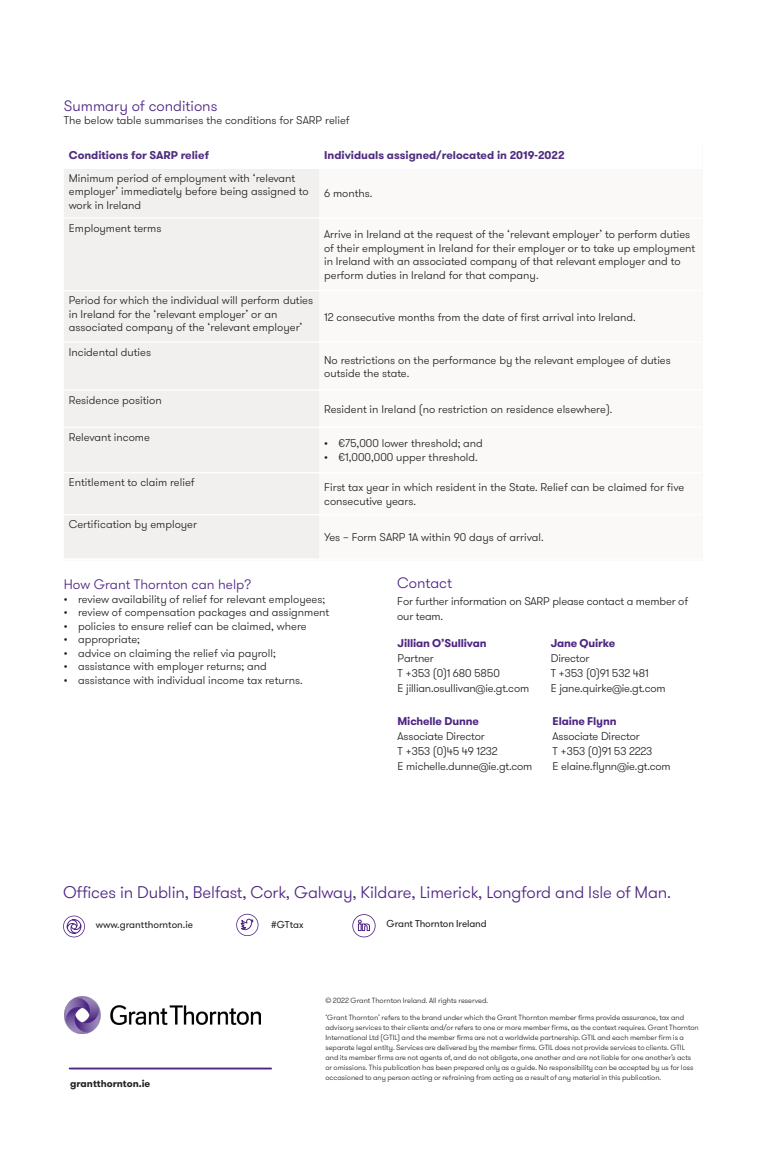
<style>
.page{position:relative;width:766px;height:1156px;background:#fff}
.page>*{position:absolute;margin:0;border:0;box-sizing:border-box;transform-origin:0 0}
._04_Headline_four_Me{font:300 16.88px "GT Walsheim Pro";letter-spacing:-.01em;color:#4e2582}
.t1{font:300 15px "GT Walsheim Pro";color:#4e2582}
.t2{font:300 13.75px "GT Walsheim Pro";color:#4e2582}
._21_Body_text{font:300 11.25px/13.5px "GT Walsheim Pro";color:#231f20}
.t3{font:700 11.25px "GT Walsheim Pro";color:#4f2d7f}
._21_Body_text-2{font:700 11.25px "GT Walsheim Pro";letter-spacing:-.015em;color:#4e2582}
.t4{font:10px "GT Walsheim Pro";letter-spacing:-.01em;color:#231f20}
.L_Back_cover_text{font:700 10px "GT Walsheim Pro";color:#231f20}
.L_Back_cover_text-2{font:300 7.5px/10px "GT Walsheim Pro";color:#231f20}
</style>
<div class="page">
<svg style="left:352px;top:914px;width:23px;height:23px"></svg>
<hr style="left:70px;top:1067px;width:201px;height:2px;background:#4e2582">
<img style="left:65px;top:996px;width:196px;height:36px">
<div style="left:64px;top:169px;width:255px;height:389px;background:#f2f0ee"></div>
<hr style="left:64px;top:217px;width:255px;height:2px;background:#fff">
<hr style="left:64px;top:290px;width:255px;height:1px;background:#fff">
<hr style="left:64px;top:341px;width:255px;height:2px;background:#fff">
<hr style="left:64px;top:389px;width:255px;height:1px;background:#fff">
<hr style="left:64px;top:426px;width:255px;height:2px;background:#fff">
<hr style="left:64px;top:472px;width:255px;height:1px;background:#fff">
<hr style="left:64px;top:514px;width:255px;height:1px;background:#fff">
<svg style="left:63px;top:915px;width:22px;height:22px"></svg>
<svg style="left:236px;top:913px;width:22px;height:22px"></svg>
<p class="t1" style="left:64px;top:96px;width:155px">Summary of conditions</p>
<p class="_21_Body_text" style="left:64px;top:114px;width:287px">The below table summarises the conditions for SARP relief</p>
<p class="t3" style="left:69px;top:148px;width:141px">Conditions for SARP relief</p>
<p class="t3" style="left:324px;top:148px;width:242px">Individuals assigned/relocated in 2019-2022</p>
<p class="_21_Body_text" style="left:69px;top:171px;width:241px">Minimum period of employment with ‘relevant employer’ immediately before being assigned to work in Ireland</p>
<p class="_21_Body_text" style="left:324px;top:187px;width:50px">6 months.</p>
<p class="_21_Body_text" style="left:69px;top:221px;width:94px">Employment terms</p>
<p class="_21_Body_text" style="left:69px;top:293px;width:246px">Period for which the individual will perform duties in Ireland for the ‘relevant employer’ or an</p>
<p class="_21_Body_text" style="left:69px;top:320px;width:235px">associated company of the ‘relevant employer’</p>
<p class="_21_Body_text" style="left:69px;top:345px;width:84px">Incidental duties</p>
<p class="_21_Body_text" style="left:69px;top:393px;width:94px">Residence position</p>
<p class="_21_Body_text" style="left:69px;top:430px;width:83px">Relevant income</p>
<p class="_21_Body_text" style="left:69px;top:475px;width:127px">Entitlement to claim relief</p>
<p class="_21_Body_text" style="left:69px;top:517px;width:130px">Certification by employer</p>
<p class="_21_Body_text" style="left:324px;top:228px;width:372px">Arrive in Ireland at the request of the ‘relevant employer’ to perform duties of their employment in Ireland for their employer or to take up employment in Ireland with an associated company of that relevant employer and to perform duties in Ireland for that company.</p>
<p class="_21_Body_text" style="left:324px;top:310px;width:313px">12 consecutive months from the date of first arrival into Ireland.</p>
<p class="_21_Body_text" style="left:324px;top:353px;width:348px">No restrictions on the performance by the relevant employee of duties outside the state.</p>
<p class="_21_Body_text" style="left:324px;top:402px;width:290px">Resident in Ireland (no restriction on residence elsewhere).</p>
<p class="_21_Body_text" style="left:324px;top:437px;width:160px">• €75,000 lower threshold; and</p>
<p class="_21_Body_text" style="left:324px;top:450px;width:155px">• €1,000,000 upper threshold.</p>
<p class="_21_Body_text" style="left:324px;top:480px;width:361px">First tax year in which resident in the State. Relief can be claimed for five consecutive years.</p>
<p class="_21_Body_text" style="left:324px;top:530px;width:221px">Yes – Form SARP 1A within 90 days of arrival.</p>
<p class="t2" style="left:64px;top:575px;width:189px">How Grant Thornton can help?</p>
<p class="_21_Body_text" style="left:64px;top:592px;width:263px">• review availability of relief for relevant employees;</p>
<p class="_21_Body_text" style="left:64px;top:605px;width:267px">• review of compensation packages and assignment</p>
<p class="_21_Body_text" style="left:64px;top:619px;width:244px">• policies to ensure relief can be claimed, where</p>
<p class="_21_Body_text" style="left:64px;top:632px;width:78px">• appropriate;</p>
<p class="_21_Body_text" style="left:64px;top:646px;width:213px">• advice on claiming the relief via payroll;</p>
<p class="_21_Body_text" style="left:64px;top:659px;width:204px">• assistance with employer returns; and</p>
<p class="_21_Body_text" style="left:64px;top:673px;width:240px">• assistance with individual income tax returns.</p>
<p class="t1" style="left:397px;top:573px;width:56px">Contact</p>
<p class="_21_Body_text" style="left:397px;top:593px;width:292px;line-height:15px">For further information on SARP please contact a member of our team.</p>
<p class="_21_Body_text-2" style="left:397px;top:635px;width:90px">Jillian O’Sullivan</p>
<p class="_21_Body_text" style="left:397px;top:651px;width:38px">Partner</p>
<p class="_21_Body_text" style="left:397px;top:666px;width:104px">T +353 (0)1 680 5850</p>
<p class="_21_Body_text" style="left:397px;top:681px;width:133px">E jillian.osullivan@ie.gt.com</p>
<p class="_21_Body_text-2" style="left:397px;top:713px;width:83px">Michelle Dunne</p>
<p class="_21_Body_text" style="left:397px;top:729px;width:89px">Associate Director</p>
<p class="_21_Body_text" style="left:397px;top:744px;width:101px">T +353 (0)45 49 1232</p>
<p class="_21_Body_text" style="left:397px;top:759px;width:136px">E michelle.dunne@ie.gt.com</p>
<p class="_21_Body_text-2" style="left:550px;top:635px;width:66px">Jane Quirke</p>
<p class="_21_Body_text" style="left:550px;top:651px;width:40px">Director</p>
<p class="_21_Body_text" style="left:550px;top:666px;width:100px">T +353 (0)91 532 481</p>
<p class="_21_Body_text" style="left:550px;top:681px;width:116px">E jane.quirke@ie.gt.com</p>
<p class="_21_Body_text-2" style="left:552px;top:713px;width:65px">Elaine Flynn</p>
<p class="_21_Body_text" style="left:552px;top:729px;width:89px">Associate Director</p>
<p class="_21_Body_text" style="left:552px;top:744px;width:101px">T +353 (0)91 53 2223</p>
<p class="_21_Body_text" style="left:552px;top:759px;width:120px">E elaine.flynn@ie.gt.com</p>
<p class="_04_Headline_four_Me" style="left:63px;top:881px;width:609px">Offices in Dublin, Belfast, Cork, Galway, Kildare, Limerick, Longford and Isle of Man.</p>
<p class="t4" style="left:386px;top:917px;width:102px">Grant Thornton Ireland</p>
<p class="t4" style="left:96px;top:917px;width:99px">www.grantthornton.ie</p>
<p class="t4" style="left:271px;top:918px;width:34px">#GTtax</p>
<p class="L_Back_cover_text" style="left:70px;top:1077px;width:82px">grantthornton.ie</p>
<p class="L_Back_cover_text-2" style="left:325px;top:995px;width:164px">© 2022 Grant Thornton Ireland. All rights reserved.</p>
<p class="L_Back_cover_text-2" style="left:325px;top:1012px;width:375px">‘Grant Thornton’ refers to the brand under which the Grant Thornton member firms provide assurance, tax and advisory services to their clients and/or refers to one or more member firms, as the context requires. Grant Thornton International Ltd (GTIL) and the member firms are not a worldwide partnership. GTIL and each member firm is a separate legal entity. Services are delivered by the member firms. GTIL does not provide services to clients. GTIL and its member firms are not agents of, and do not obligate, one another and are not liable for one another’s acts or omissions. This publication has been prepared only as a guide. No responsibility can be accepted by us for loss occasioned to any person acting or refraining from acting as a result of any material in this publication.</p>
</div>
